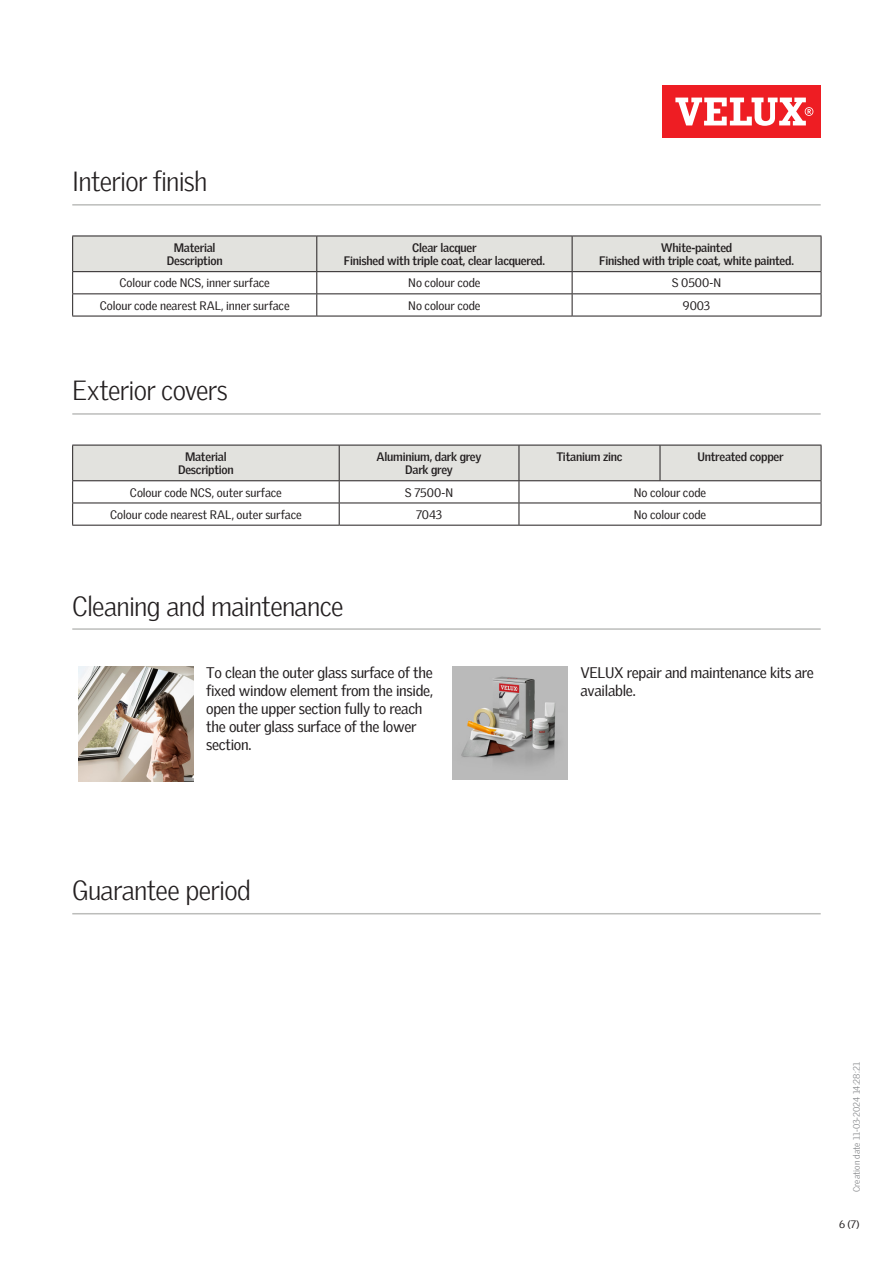
<style>
.page{position:relative;width:893px;height:1263px;background:#fff}
.page>*{position:absolute;margin:0;border:0;box-sizing:border-box;transform-origin:0 0}
.Headline_With_Line_B{font:300 27px "Velux Gothic";letter-spacing:-.025em;color:#231f20}
.Body_Regular{font:15px/18px "Velux Gothic";letter-spacing:-.02em;color:#231f20}
.TableHeader{font:700 12px/13.5px "Velux Gothic";letter-spacing:-.02em;color:#231f20;text-align:center}
.TableText{font:12px "Velux Gothic";letter-spacing:-.005em;color:#231f20}
.t1{font:10.5px "Velux Gothic";color:#231f20}
.t2{font:300 9px "Velux Gothic";color:#7c7e81}
</style>
<div class="page">
<div style="left:662px;top:85px;width:159px;height:53px;background:#ee1d23"></div>
<svg style="left:675px;top:98px;width:138px;height:28px"></svg>
<hr style="left:72px;top:204px;width:749px;height:2px;background:#bcbdbb">
<hr style="left:72px;top:413px;width:749px;height:2px;background:#bcbdbb">
<hr style="left:72px;top:628px;width:749px;height:2px;background:#bcbdbb">
<hr style="left:72px;top:316px;width:245px;height:1px;background:#231f20">
<hr style="left:317px;top:316px;width:255px;height:1px;background:#231f20">
<svg style="left:72px;top:236px;width:750px;height:80px"></svg>
<hr style="left:572px;top:316px;width:249px;height:1px;background:#231f20">
<hr style="left:72px;top:525px;width:267px;height:1px;background:#231f20">
<hr style="left:339px;top:525px;width:180px;height:1px;background:#231f20">
<svg style="left:72px;top:445px;width:750px;height:80px"></svg>
<hr style="left:519px;top:525px;width:141px;height:1px;background:#231f20">
<hr style="left:660px;top:525px;width:161px;height:1px;background:#231f20">
<img style="left:79px;top:666px;width:114px;height:115px">
<img style="left:453px;top:666px;width:115px;height:113px">
<hr style="left:72px;top:913px;width:749px;height:1px;background:#bcbdbb">
<p class="Headline_With_Line_B" style="left:72px;top:161px;width:137px">Interior finish</p>
<p class="TableHeader" style="left:167px;top:240px;width:57px">Material<br>Description</p>
<p class="TableHeader" style="left:344px;top:240px;width:203px">Clear lacquer<br>Finished with triple coat, clear lacquered.</p>
<p class="TableHeader" style="left:599px;top:240px;width:196px">White-painted<br>Finished with triple coat, white painted.</p>
<p class="TableText" style="left:120px;top:274px;width:152px">Colour code NCS, inner surface</p>
<p class="TableText" style="left:408px;top:274px;width:74px">No colour code</p>
<p class="TableText" style="left:672px;top:274px;width:51px">S 0500-N</p>
<p class="TableText" style="left:100px;top:296px;width:191px">Colour code nearest RAL, inner surface</p>
<p class="TableText" style="left:408px;top:296px;width:74px">No colour code</p>
<p class="TableText" style="left:683px;top:296px;width:29px">9003</p>
<p class="Headline_With_Line_B" style="left:72px;top:370px;width:157px">Exterior covers</p>
<p class="TableHeader" style="left:178px;top:449px;width:57px">Material<br>Description</p>
<p class="TableHeader" style="left:377px;top:449px;width:106px">Aluminium, dark grey<br>Dark grey</p>
<p class="TableHeader" style="left:556px;top:449px;width:68px">Titanium zinc</p>
<p class="TableHeader" style="left:697px;top:449px;width:88px">Untreated copper</p>
<p class="TableText" style="left:130px;top:483px;width:153px">Colour code NCS, outer surface</p>
<p class="TableText" style="left:405px;top:483px;width:50px">S 7500-N</p>
<p class="TableText" style="left:634px;top:483px;width:74px">No colour code</p>
<p class="TableText" style="left:110px;top:505px;width:193px">Colour code nearest RAL, outer surface</p>
<p class="TableText" style="left:416px;top:505px;width:28px">7043</p>
<p class="TableText" style="left:634px;top:505px;width:74px">No colour code</p>
<p class="Headline_With_Line_B" style="left:72px;top:585px;width:273px">Cleaning and maintenance</p>
<p class="Body_Regular" style="left:206px;top:662px;width:228px">To clean the outer glass surface of the fixed window element from the inside, open the upper section fully to reach the outer glass surface of the lower section.</p>
<p class="Body_Regular" style="left:580px;top:662px;width:235px">VELUX repair and maintenance kits are available.</p>
<p class="Headline_With_Line_B" style="left:72px;top:870px;width:180px">Guarantee period</p>
<p class="t2" style="left:850px;top:1192px;width:131px;rotate:-90deg">Creation date 11-03-2024 14:28:21</p>
<p class="t1" style="left:839px;top:1216px;width:22px">6 (7)</p>
</div>
